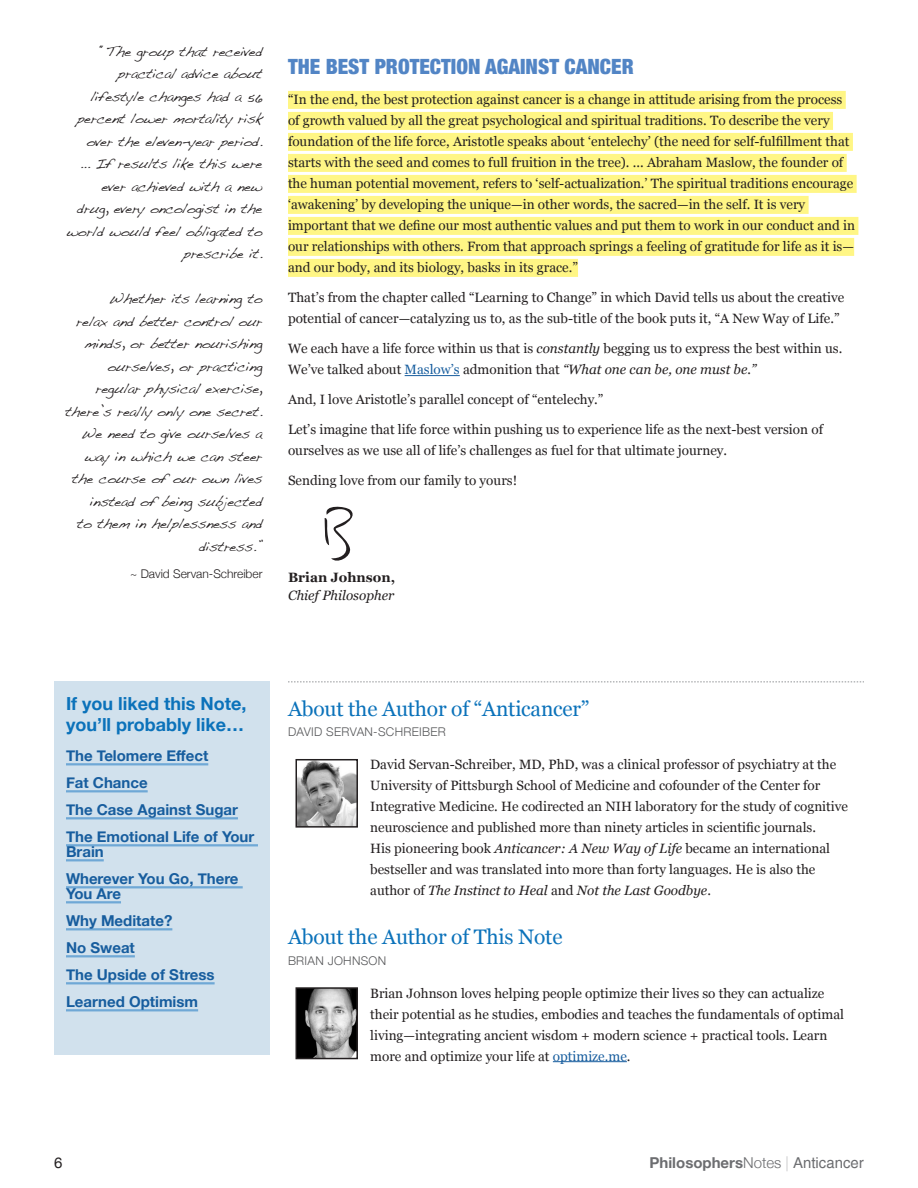
<style>
.page{position:relative;width:918px;height:1188px;background:#fff}
.page>*{position:absolute;margin:0;border:0;box-sizing:border-box;transform-origin:0 0}
.t1{font:21px "Georgia";letter-spacing:-.01em;color:#0b72ba}
.t2{font:900 condensed 21px "Helvetica Neue";color:#5285c5}
.t3{font:700 18px/21.6px "Helvetica Neue";color:#0b72ba}
.RECOMMENDATION_H2{font:700 15px/15px "Helvetica Neue";color:#175d9e}
.t4{font:700 15px "Helvetica Neue";color:#6c6d70}
.t5{font:15px "Helvetica Neue";color:#231f20}
.t6{font:13.5px/21px "Georgia";color:#231f20}
.P_TITLE{font:italic 13.5px "Georgia";color:#231f20}
.P_BOLD_NAME{font:700 13.5px "Georgia";color:#231f20}
.QUOTES{font:12px/22.5px "Dakota";letter-spacing:-.025em;color:#231f20;text-align:right}
.META{font:300 12px "Helvetica Neue";letter-spacing:.025em;color:#57585a}
.QUOTE_CITE{font:300 12px "Helvetica Neue";color:#231f20}
.s1{font-style:italic}
.s2{color:#175d9e}
.s3{font-weight:300}
.s4{font-weight:200}
.s5{font-family:"Helvetica";font-weight:400}
</style>
<div class="page">
<div style="left:288px;top:91px;width:558px;height:18px;background:#fff685"></div>
<div style="left:288px;top:112px;width:545px;height:18px;background:#fff685"></div>
<div style="left:288px;top:133px;width:565px;height:18px;background:#fff685"></div>
<div style="left:288px;top:154px;width:559px;height:18px;background:#fff685"></div>
<div style="left:288px;top:175px;width:569px;height:18px;background:#fff685"></div>
<div style="left:288px;top:196px;width:521px;height:18px;background:#fff685"></div>
<div style="left:288px;top:217px;width:570px;height:18px;background:#fff685"></div>
<div style="left:288px;top:238px;width:566px;height:18px;background:#fff685"></div>
<div style="left:288px;top:259px;width:290px;height:18px;background:#fff685"></div>
<hr style="left:405px;top:375px;width:55px;height:1px;background:#175d9e">
<div style="left:54px;top:682px;width:216px;height:373px;background:#d1e1ed"></div>
<hr style="left:66px;top:763px;width:142px;height:2px;background:#6fa8d6">
<hr style="left:66px;top:790px;width:82px;height:2px;background:#6fa8d6">
<hr style="left:66px;top:817px;width:172px;height:2px;background:#6fa8d6">
<hr style="left:66px;top:844px;width:192px;height:2px;background:#6fa8d6">
<hr style="left:66px;top:859px;width:38px;height:2px;background:#6fa8d6">
<hr style="left:66px;top:886px;width:177px;height:2px;background:#6fa8d6">
<hr style="left:66px;top:901px;width:55px;height:2px;background:#6fa8d6">
<hr style="left:66px;top:928px;width:106px;height:2px;background:#6fa8d6">
<hr style="left:66px;top:955px;width:69px;height:2px;background:#6fa8d6">
<hr style="left:66px;top:982px;width:149px;height:2px;background:#6fa8d6">
<hr style="left:66px;top:1009px;width:132px;height:2px;background:#6fa8d6">
<svg style="left:288px;top:682px;width:576px;height:1px"></svg>
<img style="left:299px;top:762px;width:56px;height:63px">
<div style="left:296px;top:759px;width:62px;height:69px;border:2px solid #231f20"></div>
<img style="left:299px;top:990px;width:56px;height:66px">
<div style="left:296px;top:987px;width:62px;height:72px;border:2px solid #231f20"></div>
<hr style="left:553px;top:1061px;width:74px;height:1px;background:#175d9e">
<svg style="left:324px;top:506px;width:29px;height:55px"></svg>
<p class="QUOTES" style="left:66px;top:41px;width:198px">“The group that received practical advice about lifestyle changes had a 56 percent lower mortality risk over the eleven-year period.<br>... If results like this were ever achieved with a new<br>drug, every oncologist in the world would feel obligated to prescribe it.</p>
<p class="QUOTES" style="left:65px;top:289px;width:199px">Whether its learning to<br>relax and better control our minds, or better nourishing ourselves, or practicing regular physical exercise, there’s really only one secret.<br>We need to give ourselves a way in which we can steer the course of our own lives instead of being subjected<br>to them in helplessness and distress.”</p>
<p class="QUOTE_CITE" style="left:130px;top:564px;width:134px">~ David Servan-Schreiber</p>
<p class="t2" style="left:288px;top:50px;width:347px">THE BEST PROTECTION AGAINST CANCER</p>
<p class="t6" style="left:288px;top:90px;width:569px">“In the end, the best protection against cancer is a change in attitude arising from the process of growth valued by all the great psychological and spiritual traditions. To describe the very foundation of the life force, Aristotle speaks about ‘entelechy’ (the need for self-fulfillment that starts with the seed and comes to full fruition in the tree). ... Abraham Maslow, the founder of the human potential movement, refers to ‘self-actualization.’ The spiritual traditions encourage ‘awakening’ by developing the unique—in other words, the sacred—in the self. It is very important that we define our most authentic values and put them to work in our conduct and in our relationships with others. From that approach springs a feeling of gratitude for life as it is— and our body, and its biology, basks in its grace.”</p>
<p class="t6" style="left:288px;top:288px;width:558px">That’s from the chapter called “Learning to Change” in which David tells us about the creative potential of cancer—catalyzing us to, as the sub-title of the book puts it, “A New Way of Life.”</p>
<p class="t6" style="left:288px;top:339px;width:556px">We each have a life force within us that is <span class="s1">constantly</span> begging us to express the best within us.<br>We’ve talked about <span class="s2">Maslow’s</span> admonition that <span class="s1">“What one can be, one must be.”</span></p>
<p class="t6" style="left:288px;top:390px;width:317px">And, I love Aristotle’s parallel concept of “entelechy.”</p>
<p class="t6" style="left:288px;top:420px;width:537px">Let’s imagine that life force within pushing us to experience life as the next-best version of ourselves as we use all of life’s challenges as fuel for that ultimate journey.</p>
<p class="t6" style="left:288px;top:471px;width:231px">Sending love from our family to yours!</p>
<p class="P_BOLD_NAME" style="left:288px;top:568px;width:109px">Brian Johnson,</p>
<p class="P_TITLE" style="left:288px;top:587px;width:108px">Chief Philosopher</p>
<h3 class="t3" style="left:66px;top:693px;width:182px">If you liked this Note, you’ll probably like…</h3>
<p class="RECOMMENDATION_H2" style="left:66px;top:749px;width:144px">The Telomere Effect</p>
<p class="RECOMMENDATION_H2" style="left:66px;top:776px;width:83px">Fat Chance</p>
<p class="RECOMMENDATION_H2" style="left:66px;top:803px;width:173px">The Case Against Sugar</p>
<p class="RECOMMENDATION_H2" style="left:66px;top:830px;width:190px">The Emotional Life of Your<br>Brain</p>
<p class="RECOMMENDATION_H2" style="left:66px;top:872px;width:174px">Wherever You Go, There<br>You Are</p>
<p class="RECOMMENDATION_H2" style="left:66px;top:914px;width:108px">Why Meditate?</p>
<p class="RECOMMENDATION_H2" style="left:66px;top:941px;width:70px">No Sweat</p>
<p class="RECOMMENDATION_H2" style="left:66px;top:968px;width:150px">The Upside of Stress</p>
<p class="RECOMMENDATION_H2" style="left:66px;top:995px;width:134px">Learned Optimism</p>
<h1 class="t1" style="left:288px;top:696px;width:303px">About the Author of “Anticancer”</h1>
<p class="META" style="left:288px;top:723px;width:159px">DAVID SERVAN-SCHREIBER</p>
<p class="t6" style="left:370px;top:754px;width:479px">David Servan-Schreiber, MD, PhD, was a clinical professor of psychiatry at the University of Pittsburgh School of Medicine and cofounder of the Center for Integrative Medicine. He codirected an NIH laboratory for the study of cognitive neuroscience and published more than ninety articles in scientific journals.<br>His pioneering book <span class="s1">Anticancer: A New Way of Life</span> became an international bestseller and was translated into more than forty languages. He is also the author of <span class="s1">The Instinct to Heal</span> and <span class="s1">Not the Last Goodbye</span>.</p>
<h1 class="t1" style="left:288px;top:924px;width:276px">About the Author of This Note</h1>
<p class="META" style="left:288px;top:951px;width:100px">BRIAN JOHNSON</p>
<p class="t6" style="left:370px;top:983px;width:475px">Brian Johnson loves helping people optimize their lives so they can actualize their potential as he studies, embodies and teaches the fundamentals of optimal living—integrating ancient wisdom + modern science + practical tools. Learn more and optimize your life at <span class="s2">optimize.me</span>.</p>
<p class="t5" style="left:54px;top:1152px;width:10px">6</p>
<p class="t4" style="left:650px;top:1151px;width:216px">Philosophers<span class="s3">Notes</span> <span class="s4">|</span> <span class="s5">Anticancer</span></p>
</div>
